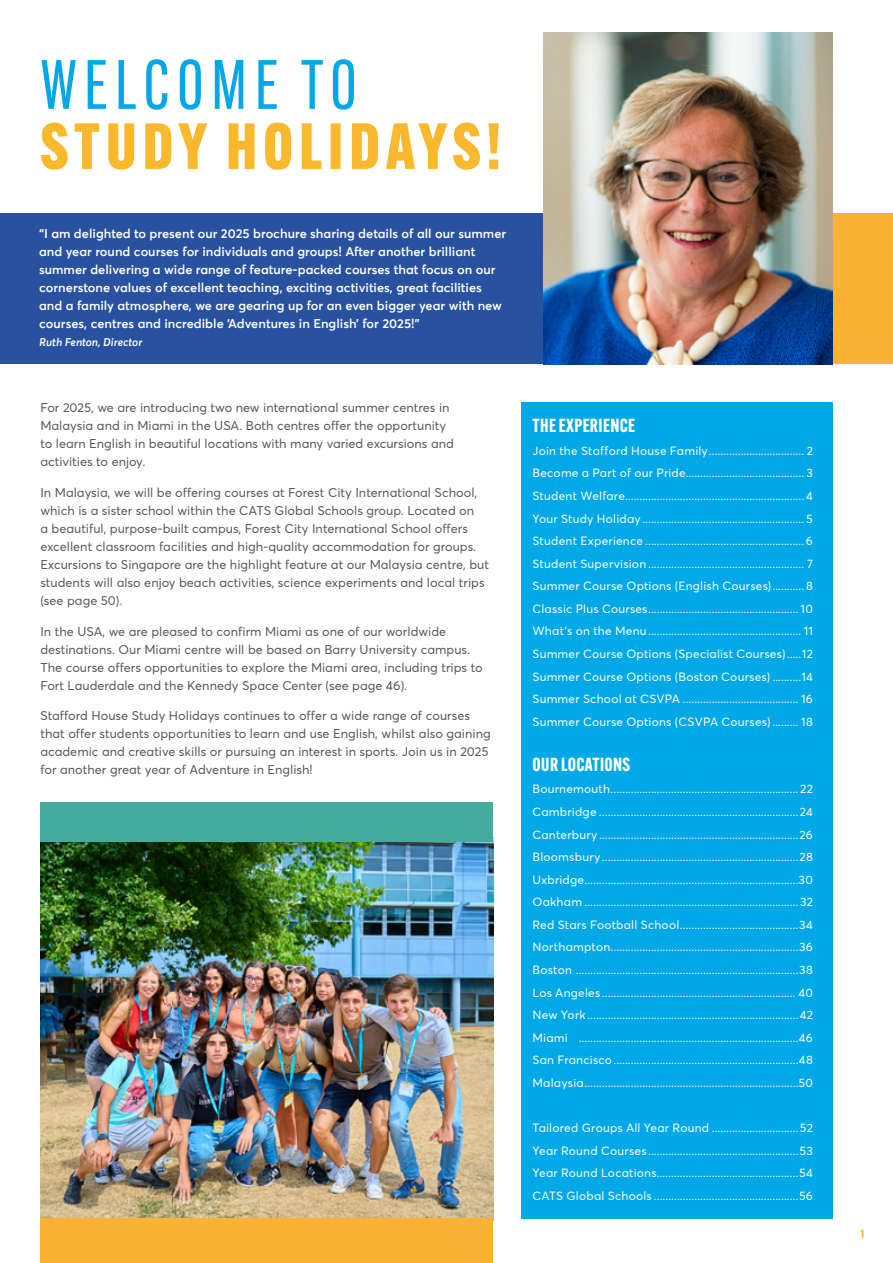
<style>
.page{position:relative;width:893px;height:1263px;background:#fff}
.page>*{position:absolute;margin:0;border:0;box-sizing:border-box;transform-origin:0 0}
.t1{font:68.25px "Alternate Gothic Cond ATF";letter-spacing:.1em;color:#00a8e7}
.t2{font:800 63.75px "Alternate Gothic Cond ATF";letter-spacing:.1em;color:#fab82d}
.t3{font:700 18.6px "Alternate Gothic Cond ATF";letter-spacing:.02em;color:#fff}
.t4{font:12.75px/18px "Averta Std";color:#575756}
.t5{font:600 12.75px/18px "Averta Std";color:#fff}
.t6{font:12px/22.5px "Averta Std";letter-spacing:.02em;color:#fff;text-align:justify}
.t7{font:800 12px "Alternate Gothic Cond ATF";color:#fab82d}
.t8{font:italic 600 11.25px "Averta Std";color:#fff}
</style>
<div class="page">
<div style="left:0;top:214px;width:733px;height:150px;background:#2852a0"></div>
<img style="left:40px;top:842px;width:453px;height:377px">
<div style="left:521px;top:402px;width:312px;height:817px;background:#00a8e7"></div>
<div style="left:40px;top:1219px;width:453px;height:44px;background:#f9b234"></div>
<div style="left:543px;top:214px;width:350px;height:150px;background:#f9b234"></div>
<img style="left:543px;top:32px;width:290px;height:332px">
<div style="left:40px;top:802px;width:453px;height:40px;background:#45ac9d"></div>
<h1 class="t1" style="left:40px;top:43px;width:318px">WELCOME TO</h1>
<h2 class="t2" style="left:40px;top:107px;width:462px">STUDY HOLIDAYS!</h2>
<p class="t5" style="left:39px;top:224px;width:469px">“I am delighted to present our 2025 brochure sharing details of all our summer and year round courses for individuals and groups! After another brilliant summer delivering a wide range of feature-packed courses that focus on our cornerstone values of excellent teaching, exciting activities, great facilities and a family atmosphere, we are gearing up for an even bigger year with new courses, centres and incredible ‘Adventures in English’ for 2025!”</p>
<p class="t8" style="left:39px;top:335px;width:105px">Ruth Fenton, Director</p>
<p class="t4" style="left:40px;top:398px;width:415px">For 2025, we are introducing two new international summer centres in Malaysia and in Miami in the USA. Both centres offer the opportunity to learn English in beautiful locations with many varied excursions and activities to enjoy.</p>
<p class="t4" style="left:40px;top:483px;width:450px">In Malaysia, we will be offering courses at Forest City International School, which is a sister school within the CATS Global Schools group. Located on<br>a beautiful, purpose-built campus, Forest City International School offers excellent classroom facilities and high-quality accommodation for groups.<br>Excursions to Singapore are the highlight feature at our Malaysia centre, but students will also enjoy beach activities, science experiments and local trips (see page 50).</p>
<p class="t4" style="left:40px;top:622px;width:444px">In the USA, we are pleased to confirm Miami as one of our worldwide destinations. Our Miami centre will be based on Barry University campus.<br>The course offers opportunities to explore the Miami area, including trips to Fort Lauderdale and the Kennedy Space Center (see page 46).</p>
<p class="t4" style="left:40px;top:707px;width:452px">Stafford House Study Holidays continues to offer a wide range of courses that offer students opportunities to learn and use English, whilst also gaining academic and creative skills or pursuing an interest in sports. Join us in 2025 for another great year of Adventure in English!</p>
<h3 class="t3" style="left:533px;top:414px;width:104px">THE EXPERIENCE</h3>
<p class="t6" style="left:532px;top:439px;width:282px">Join the Stafford House Family................................. 2<br>Become a Part of our Pride......................................... 3<br>Student Welfare.............................................................. 4<br>Your Study Holiday........................................................ 5<br>Student Experience .......................................................6<br>Student Supervision ...................................................... 7<br>Summer Course Options (English Courses)........... 8<br>Classic Plus Courses.................................................... 10<br>What’s on the Menu..................................................... 11<br>Summer Course Options (Specialist Courses).....12<br>Summer Course Options (Boston Courses) ..........14<br>Summer School at CSVPA ........................................ 16<br>Summer Course Options (CSVPA Courses) ......... 18</p>
<h3 class="t3" style="left:533px;top:752px;width:99px">OUR LOCATIONS</h3>
<p class="t6" style="left:532px;top:778px;width:282px">Bournemouth.................................................................22<br>Cambridge .....................................................................24<br>Canterbury.....................................................................26<br>Bloomsbury....................................................................28<br>Uxbridge..........................................................................30<br>Oakham ..........................................................................32<br>Red Stars Football School.........................................34<br>Northampton.................................................................36<br>Boston .............................................................................38<br>Los Angeles ................................................................... 40<br>New York .........................................................................42<br>Miami ............................................................................46<br>San Francisco................................................................48<br>Malaysia..........................................................................50</p>
<p class="t6" style="left:532px;top:1116px;width:282px">Tailored Groups All Year Round ..............................52<br>Year Round Courses ....................................................53<br>Year Round Locations.................................................54<br>CATS Global Schools ..................................................56</p>
<p class="t7" style="left:860px;top:1226px;width:5px">1</p>
</div>
